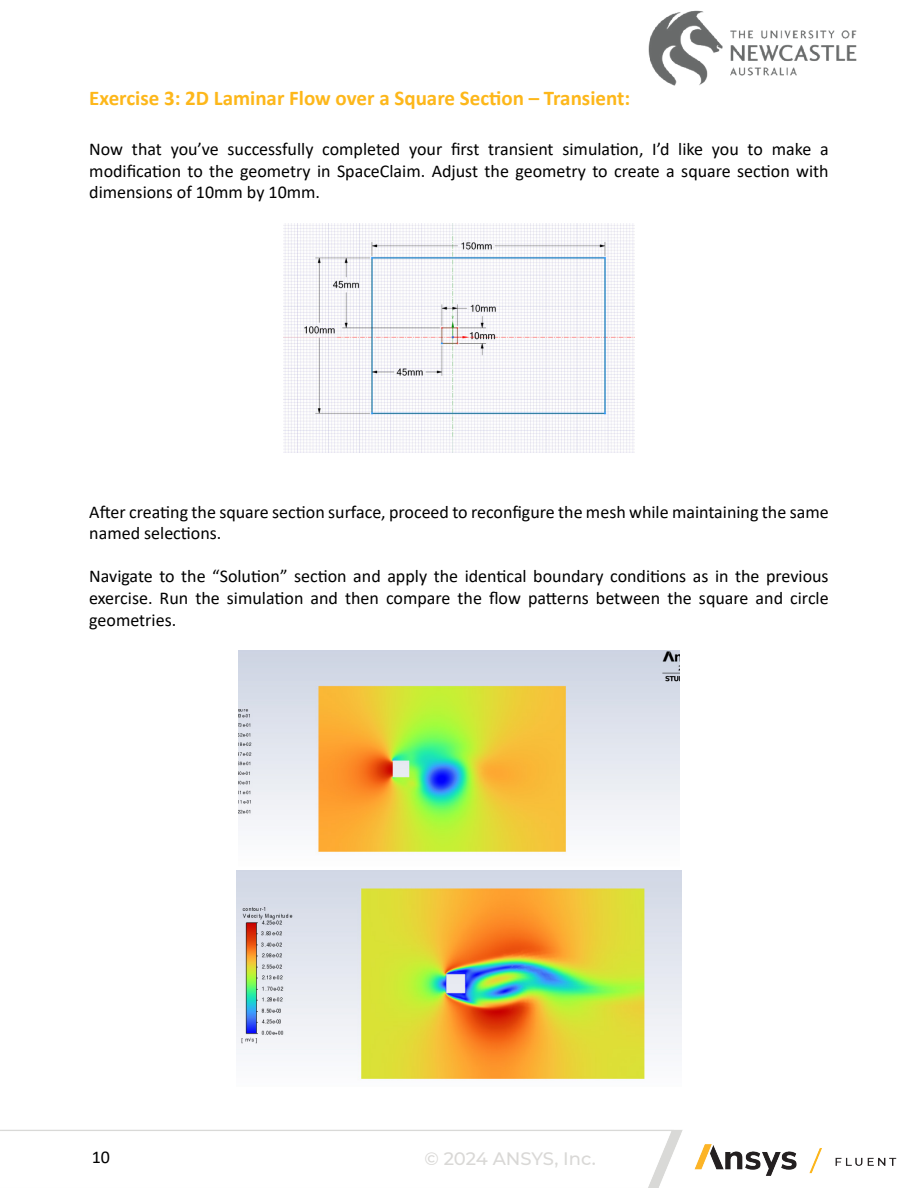
<style>
.page{position:relative;width:918px;height:1188px;background:#fff}
.page>*{position:absolute;margin:0;border:0;box-sizing:border-box;transform-origin:0 0}
.t1{font:700 21px "Calibri";color:#fdb71a}
.t2{font:18px/21.6px "Calibri";color:#000;text-align:justify}
.t3{font:500 18px "Montserrat";letter-spacing:-.005em;color:#d9d8d6}
</style>
<div class="page">
<img style="left:0;top:10px;width:897px;height:1178px">
<img style="left:283px;top:223px;width:352px;height:230px">
<img style="left:239px;top:651px;width:440px;height:216px">
<img style="left:236px;top:870px;width:446px;height:216px">
<p class="t1" style="left:89px;top:83px;width:542px">Exercise 3: 2D Laminar Flow over a Square Section – Transient:</p>
<p class="t2" style="left:89px;top:138px;width:741px">Now that you’ve successfully completed your first transient simulation, I’d like you to make a modification to the geometry in SpaceClaim. Adjust the geometry to create a square section with dimensions of 10mm by 10mm.</p>
<p class="t2" style="left:89px;top:500px;width:741px">After creating the square section surface, proceed to reconfigure the mesh while maintaining the same named selections.</p>
<p class="t2" style="left:89px;top:565px;width:741px">Navigate to the “Solution” section and apply the identical boundary conditions as in the previous exercise. Run the simulation and then compare the flow patterns between the square and circle geometries.</p>
<p class="t2" style="left:92px;top:1145px;width:20px">10</p>
<p class="t3" style="left:424px;top:1146px;width:173px">© 2024 ANSYS, Inc.</p>
</div>
